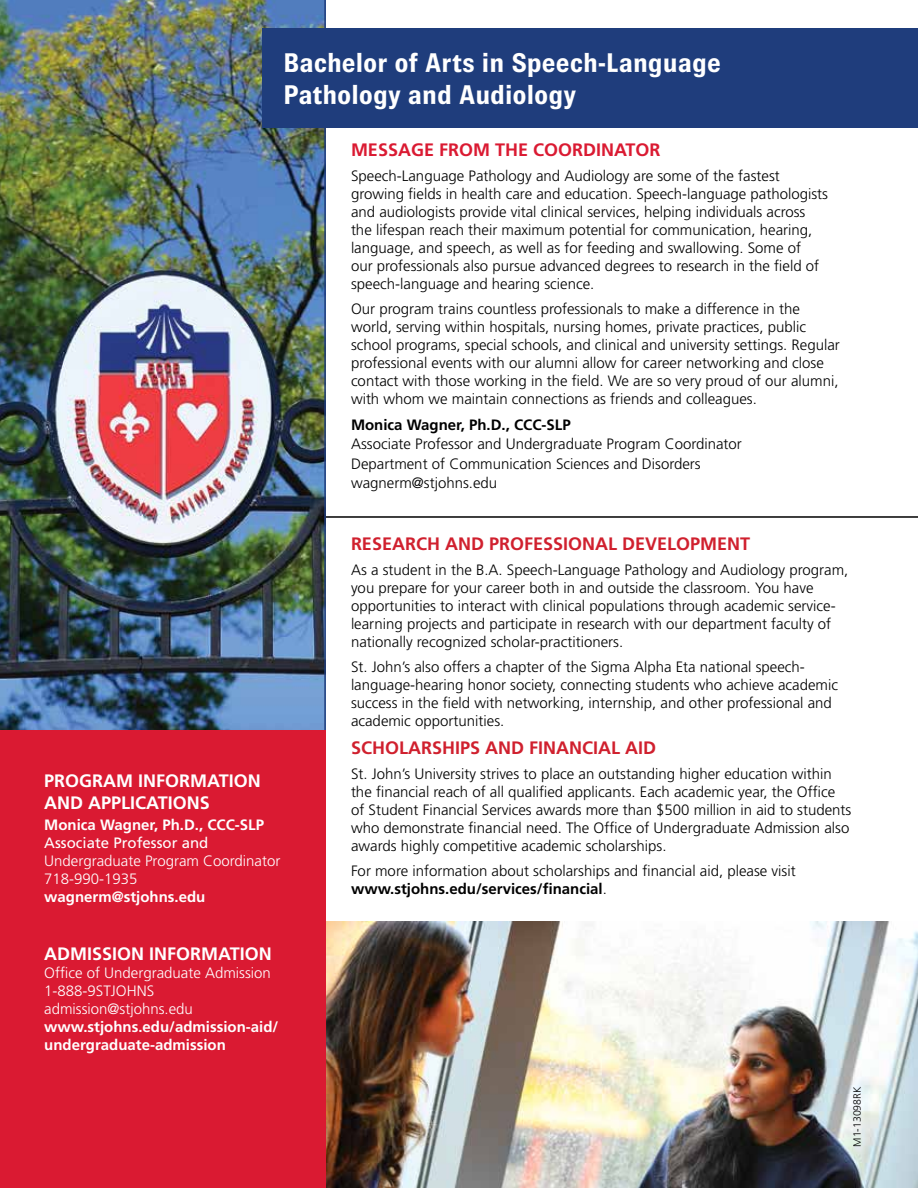
<style>
.page{position:relative;width:918px;height:1188px;background:#fff}
.page>*{position:absolute;margin:0;border:0;box-sizing:border-box;transform-origin:0 0}
.t1{font:700 27px/32.4px "Brown";color:#fff}
.t2{font:700 18px "Frutiger";color:#d0202e}
.t3{font:700 18px/21.6px "Frutiger";color:#fff}
.t4{font:700 18px "Frutiger";color:#da1a32}
.t5{font:300 15px/18px "Frutiger LT";color:#000}
.t6{font:300 15px/18px "Frutiger LT";color:#fff}
.t7{font:700 15px/18px "Frutiger LT";color:#fff}
.t8{font:700 15px "Frutiger LT";color:#000}
.t9{font:15px "Frutiger LT";color:#fff}
.t10{font:300 10.5px "Frutiger LT";color:#000}
.s1{font-weight:700}
</style>
<div class="page">
<img style="left:326px;top:921px;width:592px;height:267px">
<img style="left:0;top:0;width:324px;height:730px">
<hr style="left:326px;top:516px;width:592px;height:2px;background:#000">
<hr style="left:324px;top:0;width:2px;height:1188px;background:#1f3d7c">
<div style="left:0;top:730px;width:326px;height:458px;background:#da1a32"></div>
<div style="left:262px;top:28px;width:656px;height:99px;background:#1f3d7c"></div>
<h1 class="t1" style="left:284px;top:46px;width:439px">Bachelor of Arts in Speech-Language<br>Pathology and Audiology</h1>
<p class="t3" style="left:44px;top:770px;width:218px">PROGRAM INFORMATION<br>AND APPLICATIONS</p>
<p class="t7" style="left:44px;top:816px;width:221px">Monica Wagner, Ph.D., CCC-SLP</p>
<p class="t9" style="left:44px;top:834px;width:166px">Associate Professor and</p>
<p class="t6" style="left:44px;top:853px;width:238px">Undergraduate Program Coordinator<br>718-990-1935</p>
<p class="t7" style="left:44px;top:888px;width:163px">wagnerm@stjohns.edu</p>
<p class="t3" style="left:44px;top:943px;width:229px">ADMISSION INFORMATION</p>
<p class="t6" style="left:44px;top:964px;width:228px">Office of Undergraduate Admission<br>1-888-9STJOHNS admission@stjohns.edu</p>
<p class="t7" style="left:44px;top:1018px;width:236px">www.stjohns.edu/admission-aid/ undergraduate-admission</p>
<p class="t4" style="left:351px;top:139px;width:311px">MESSAGE FROM THE COORDINATOR</p>
<p class="t5" style="left:351px;top:167px;width:479px">Speech-Language Pathology and Audiology are some of the fastest growing fields in health care and education. Speech-language pathologists and audiologists provide vital clinical services, helping individuals across the lifespan reach their maximum potential for communication, hearing, language, and speech, as well as for feeding and swallowing. Some of<br>our professionals also pursue advanced degrees to research in the field of speech-language and hearing science.</p>
<p class="t5" style="left:351px;top:300px;width:490px">Our program trains countless professionals to make a difference in the world, serving within hospitals, nursing homes, private practices, public school programs, special schools, and clinical and university settings. Regular professional events with our alumni allow for career networking and close contact with those working in the field. We are so very proud of our alumni, with whom we maintain connections as friends and colleagues.</p>
<p class="t8" style="left:351px;top:416px;width:221px">Monica Wagner, Ph.D., CCC-SLP</p>
<p class="t5" style="left:351px;top:435px;width:392px;line-height:19.5px">Associate Professor and Undergraduate Program Coordinator<br>Department of Communication Sciences and Disorders wagnerm@stjohns.edu</p>
<p class="t2" style="left:351px;top:534px;width:401px">RESEARCH AND PROFESSIONAL DEVELOPMENT</p>
<p class="t5" style="left:351px;top:561px;width:499px">As a student in the B.A. Speech-Language Pathology and Audiology program, you prepare for your career both in and outside the classroom. You have opportunities to interact with clinical populations through academic service&shy;learning projects and participate in research with our department faculty of nationally recognized scholar-practitioners.</p>
<p class="t5" style="left:351px;top:658px;width:489px">St. John’s also offers a chapter of the Sigma Alpha Eta national speech&shy;language-hearing honor society, connecting students who achieve academic success in the field with networking, internship, and other professional and academic opportunities.</p>
<p class="t2" style="left:351px;top:737px;width:307px">SCHOLARSHIPS AND FINANCIAL AID</p>
<p class="t5" style="left:351px;top:765px;width:502px">St. John’s University strives to place an outstanding higher education within the financial reach of all qualified applicants. Each academic year, the Office of Student Financial Services awards more than $500 million in aid to students who demonstrate financial need. The Office of Undergraduate Admission also awards highly competitive academic scholarships.</p>
<p class="t5" style="left:351px;top:862px;width:446px">For more information about scholarships and financial aid, please visit <span class="s1">www.stjohns.edu/services/financial</span>.</p>
<p class="t10" style="left:851px;top:1147px;width:62px;rotate:-90deg">M1-13098RK</p>
</div>
